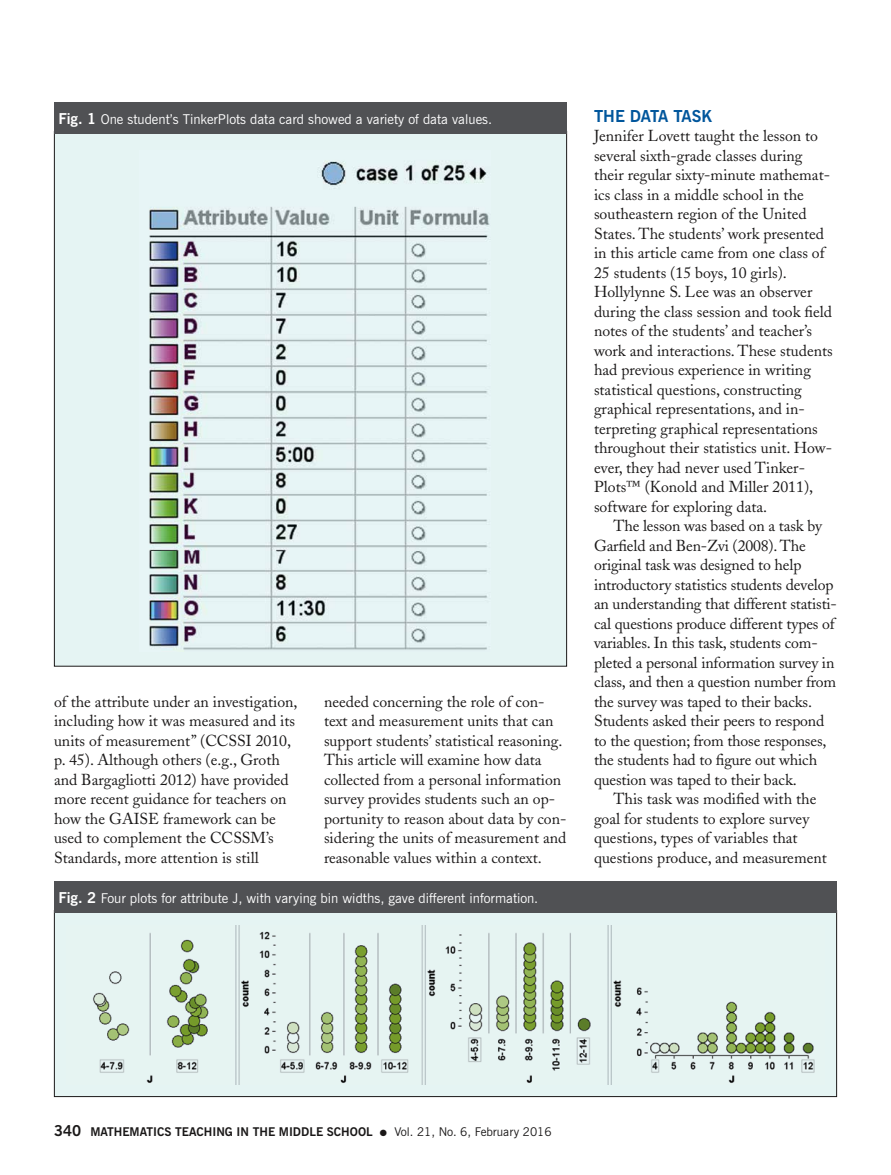
<style>
.page{position:relative;width:891px;height:1175px;background:#fff}
.page>*{position:absolute;margin:0;border:0;box-sizing:border-box;transform-origin:0 0}
.t1{font:700 16.5px "News Gothic BT";letter-spacing:-.01em;color:#00569c}
.t2{font:15.75px/19.5px "Adobe Caslon";color:#1a1818}
.t3{font:13.5px "News Gothic BT";color:#fff}
.t4{font:700 12px "News Gothic BT";color:#1a1818}
.s1{font-weight:700;font-size:15px}
.s2{font-size:15px}
.s3{font-weight:400}
</style>
<div class="page">
<div style="left:54px;top:131px;width:513px;height:535px;background:#e5f4f3"></div>
<img style="left:149px;top:161px;width:341px;height:489px">
<div style="left:54px;top:102px;width:513px;height:32px;background:#505154"></div>
<div style="left:54px;top:910px;width:783px;height:186px;background:#e5f4f3"></div>
<img style="left:93px;top:925px;width:722px;height:159px">
<div style="left:54px;top:881px;width:783px;height:31px;background:#505154"></div>
<p class="t3" style="left:58px;top:111px;width:435px"><span class="s1">Fig. 1</span> One student’s TinkerPlots data card showed a variety of data values.</p>
<p class="t2" style="left:54px;top:692px;width:245px">of the attribute under an investigation, including how it was measured and its units of measurement” (CCSSI 2010, p. 45). Although others (e.g., Groth and Bargagliotti 2012) have provided more recent guidance for teachers on how the GAISE framework can be used to complement the CCSSM’s Standards, more attention is still</p>
<p class="t2" style="left:324px;top:692px;width:244px">needed concerning the role of con&shy;text and measurement units that can support students’ statistical reasoning.<br>This article will examine how data collected from a personal information survey provides students such an op&shy;portunity to reason about data by con&shy;sidering the units of measurement and reasonable values within a context.</p>
<p class="t3" style="left:58px;top:889px;width:481px"><span class="s1">Fig. 2</span> Four plots for attribute J, with varying bin widths, gave different information.</p>
<p class="t1" style="left:594px;top:106px;width:120px">THE DATA TASK</p>
<p class="t2" style="left:594px;top:126px;width:240px">Jennifer Lovett taught the lesson to several sixth-grade classes during their regular sixty-minute mathemat&shy;ics class in a middle school in the southeastern region of the United States. The students’ work presented in this article came from one class of 25 students (15 boys, 10 girls).<br>Hollylynne S. Lee was an observer during the class session and took field notes of the students’ and teacher’s work and interactions. These students had previous experience in writing statistical questions, constructing graphical representations, and in&shy;terpreting graphical representations throughout their statistics unit. How&shy;ever, they had never used Tinker-Plots™ (Konold and Miller 2011), software for exploring data.</p>
<p class="t2" style="left:594px;top:516px;width:244px;text-indent:19px">The lesson was based on a task by Garfield and Ben-Zvi (2008). The original task was designed to help introductory statistics students develop an understanding that different statisti&shy;cal questions produce different types of variables. In this task, students com&shy;pleted a personal information survey in class, and then a question number from the survey was taped to their backs.<br>Students asked their peers to respond to the question; from those responses, the students had to figure out which question was taped to their back.</p>
<p class="t2" style="left:594px;top:789px;width:234px;text-indent:19px">This task was modified with the goal for students to explore survey questions, types of variables that questions produce, and measurement</p>
<p class="t4" style="left:54px;top:1124px;width:499px"><span class="s2">340</span> MATHEMATICS TEACHING IN THE MIDDLE SCHOOL ● <span class="s3">Vol. 21, No. 6, February 2016</span></p>
</div>
